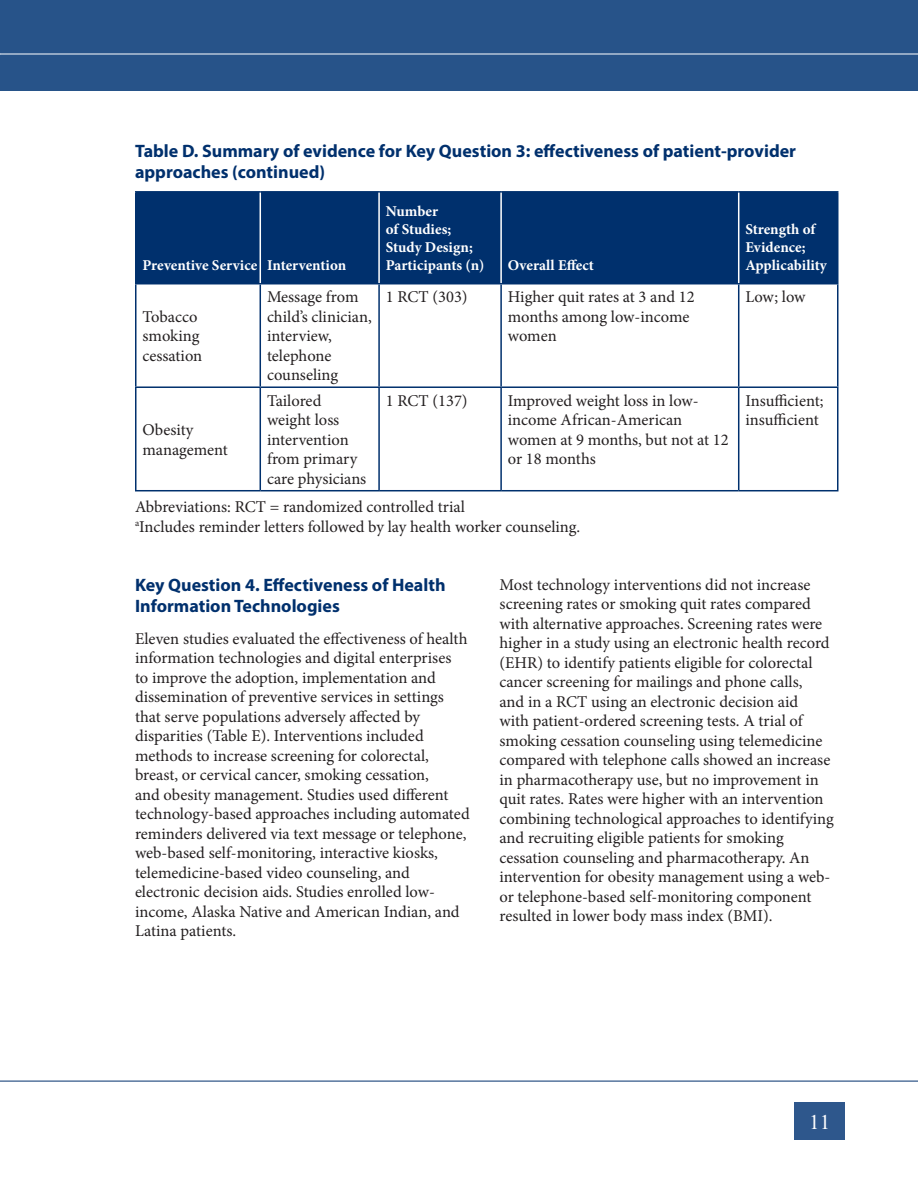
<style>
.page{position:relative;width:918px;height:1188px;background:#fff}
.page>*{position:absolute;margin:0;border:0;box-sizing:border-box;transform-origin:0 0}
.t1{font:21px "Times New Roman";color:#fff}
.Head_Level_2{font:700 18px/21px "Myriad Pro";color:#00306d}
.Text{font:16.5px/19.5px "Minion Pro";color:#231f20}
.Table_sub_title{font:700 15px/18px "Minion Pro";letter-spacing:-.005em;color:#fff}
</style>
<div class="page">
<hr style="left:0;top:1081px;width:918px;height:1px;background:#00306d">
<div style="left:795px;top:1102px;width:50px;height:38px;background:#2e578c"></div>
<div style="left:0;top:0;width:918px;height:91px;background:#275389"></div>
<hr style="left:0;top:54px;width:918px;height:1px;background:#fff">
<div style="left:136px;top:193px;width:701px;height:90px;background:#00306d"></div>
<hr style="left:135px;top:191px;width:125px;height:2px;background:#00306d">
<hr style="left:135px;top:193px;width:1px;height:90px;background:#00306d">
<hr style="left:260px;top:191px;width:119px;height:2px;background:#00306d">
<hr style="left:379px;top:191px;width:122px;height:2px;background:#00306d">
<hr style="left:501px;top:191px;width:238px;height:2px;background:#00306d">
<hr style="left:739px;top:191px;width:100px;height:2px;background:#00306d">
<hr style="left:837px;top:193px;width:1px;height:90px;background:#00306d">
<hr style="left:135px;top:283px;width:125px;height:1px;background:#00306d">
<hr style="left:260px;top:283px;width:119px;height:1px;background:#00306d">
<hr style="left:379px;top:283px;width:122px;height:1px;background:#00306d">
<hr style="left:501px;top:283px;width:238px;height:1px;background:#00306d">
<hr style="left:739px;top:283px;width:100px;height:1px;background:#00306d">
<hr style="left:135px;top:284px;width:1px;height:102px;background:#00306d">
<hr style="left:260px;top:284px;width:1px;height:102px;background:#00306d">
<hr style="left:378px;top:284px;width:2px;height:102px;background:#00306d">
<hr style="left:500px;top:284px;width:2px;height:102px;background:#00306d">
<hr style="left:738px;top:284px;width:1px;height:102px;background:#00306d">
<hr style="left:837px;top:284px;width:1px;height:102px;background:#00306d">
<hr style="left:135px;top:386px;width:125px;height:2px;background:#00306d">
<hr style="left:135px;top:388px;width:1px;height:102px;background:#00306d">
<hr style="left:260px;top:386px;width:119px;height:2px;background:#00306d">
<hr style="left:260px;top:388px;width:1px;height:102px;background:#00306d">
<hr style="left:379px;top:386px;width:122px;height:2px;background:#00306d">
<hr style="left:378px;top:388px;width:2px;height:102px;background:#00306d">
<hr style="left:501px;top:386px;width:238px;height:2px;background:#00306d">
<hr style="left:500px;top:388px;width:2px;height:102px;background:#00306d">
<hr style="left:739px;top:386px;width:100px;height:2px;background:#00306d">
<hr style="left:738px;top:388px;width:1px;height:102px;background:#00306d">
<hr style="left:837px;top:388px;width:1px;height:102px;background:#00306d">
<hr style="left:135px;top:490px;width:125px;height:1px;background:#00306d">
<hr style="left:260px;top:490px;width:119px;height:1px;background:#00306d">
<hr style="left:379px;top:490px;width:122px;height:1px;background:#00306d">
<hr style="left:501px;top:490px;width:238px;height:1px;background:#00306d">
<hr style="left:739px;top:490px;width:100px;height:1px;background:#00306d">
<hr style="left:260px;top:193px;width:1px;height:90px;background:#fff">
<hr style="left:378px;top:193px;width:2px;height:90px;background:#fff">
<hr style="left:500px;top:193px;width:2px;height:90px;background:#fff">
<hr style="left:738px;top:193px;width:1px;height:90px;background:#fff">
<p class="Head_Level_2" style="left:135px;top:140px;width:663px">Table D. Summary of evidence for Key Question 3: effectiveness of patient-provider approaches (continued)</p>
<p class="Table_sub_title" style="left:142px;top:256px;width:116px">Preventive Service</p>
<p class="Table_sub_title" style="left:267px;top:256px;width:81px">Intervention</p>
<p class="Table_sub_title" style="left:386px;top:202px;width:100px">Number<br>of Studies;<br>Study Design;<br>Participants (n)</p>
<p class="Table_sub_title" style="left:508px;top:256px;width:88px">Overall Effect</p>
<p class="Table_sub_title" style="left:745px;top:220px;width:83px">Strength of<br>Evidence;<br>Applicability</p>
<p class="Text" style="left:142px;top:307px;width:61px">Tobacco smoking cessation</p>
<p class="Text" style="left:267px;top:288px;width:106px">Message from child’s clinician, interview, telephone counseling</p>
<p class="Text" style="left:386px;top:288px;width:83px">1 RCT (303)</p>
<p class="Text" style="left:508px;top:288px;width:188px">Higher quit rates at 3 and 12 months among low-income women</p>
<p class="Text" style="left:745px;top:288px;width:62px">Low; low</p>
<p class="Text" style="left:267px;top:391px;width:101px">Tailored weight loss intervention from primary care physicians</p>
<p class="Text" style="left:386px;top:391px;width:83px">1 RCT (137)</p>
<p class="Text" style="left:508px;top:391px;width:222px">Improved weight loss in low&shy;income African-American women at 9 months, but not at 12 or 18 months</p>
<p class="Text" style="left:745px;top:391px;width:80px">Insufficient; insufficient</p>
<p class="Text" style="left:135px;top:497px;width:447px">Abbreviations: RCT = randomized controlled trial<br><sup>a</sup>Includes reminder letters followed by lay health worker counseling.</p>
<p class="Text" style="left:142px;top:420px;width:87px">Obesity management</p>
<p class="Head_Level_2" style="left:135px;top:574px;width:312px">Key Question 4. Effectiveness of Health<br>Information Technologies</p>
<p class="Text" style="left:135px;top:629px;width:336px">Eleven studies evaluated the effectiveness of health information technologies and digital enterprises<br>to improve the adoption, implementation and dissemination of preventive services in settings that serve populations adversely affected by disparities (Table E). Interventions included methods to increase screening for colorectal, breast, or cervical cancer, smoking cessation,<br>and obesity management. Studies used different technology-based approaches including automated reminders delivered via text message or telephone, web-based self-monitoring, interactive kiosks, telemedicine-based video counseling, and electronic decision aids. Studies enrolled low&shy;income, Alaska Native and American Indian, and Latina patients.</p>
<p class="Text" style="left:500px;top:575px;width:336px">Most technology interventions did not increase screening rates or smoking quit rates compared with alternative approaches. Screening rates were higher in a study using an electronic health record (EHR) to identify patients eligible for colorectal cancer screening for mailings and phone calls,<br>and in a RCT using an electronic decision aid<br>with patient-ordered screening tests. A trial of smoking cessation counseling using telemedicine compared with telephone calls showed an increase in pharmacotherapy use, but no improvement in quit rates. Rates were higher with an intervention combining technological approaches to identifying and recruiting eligible patients for smoking cessation counseling and pharmacotherapy. An intervention for obesity management using a web&shy;or telephone-based self-monitoring component resulted in lower body mass index (BMI).</p>
<p class="t1" style="left:809px;top:1111px;width:22px">11</p>
</div>
